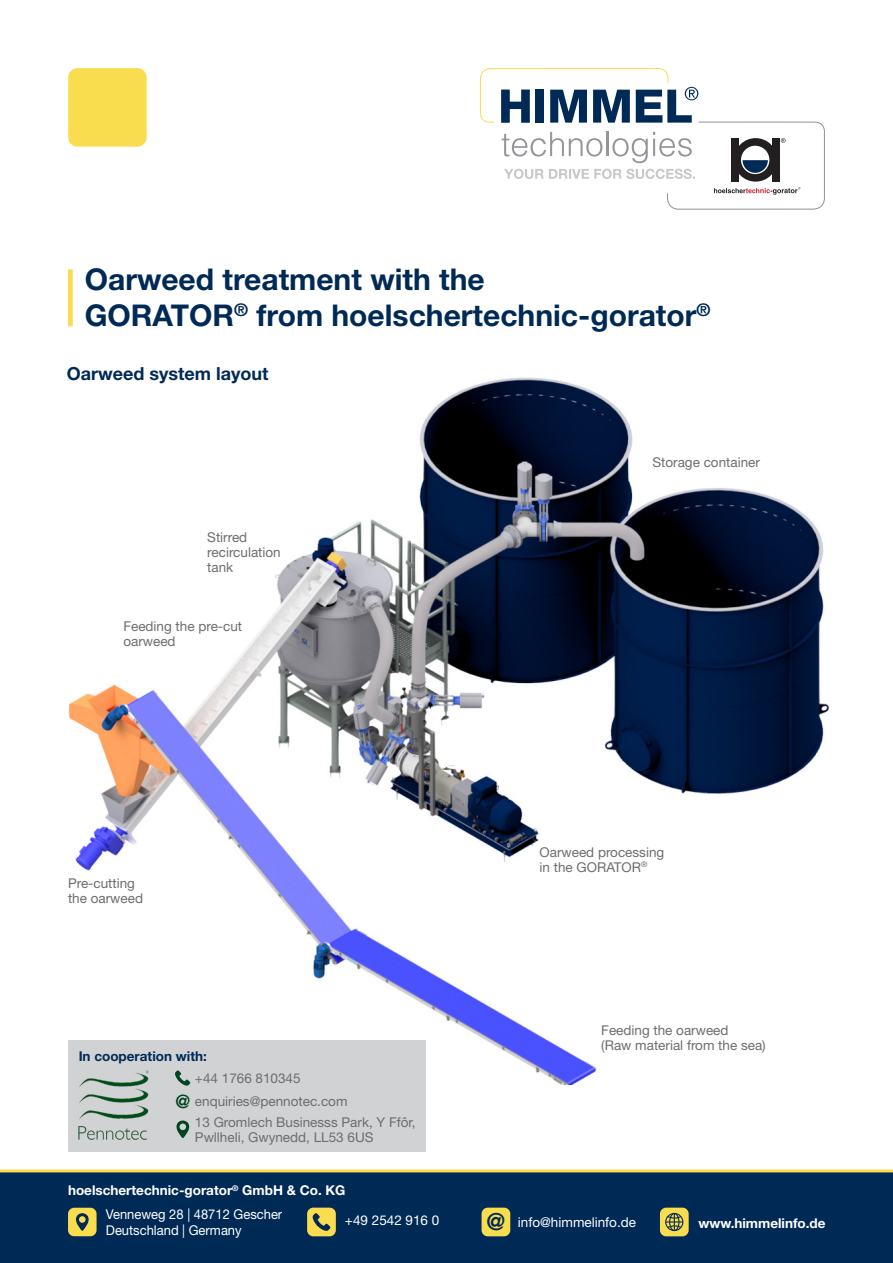
<style>
.page{position:relative;width:893px;height:1263px;background:#fff}
.page>*{position:absolute;margin:0;border:0;box-sizing:border-box;transform-origin:0 0}
.t1{font:700 30px/36px "Helvetica Neue LT Pro";color:#002a56}
.t2{font:700 23.55px "Helvetica Neue LT Pro";color:#002a56}
.t3{font:700 18.45px "Helvetica Neue LT Pro";color:#004523}
.t4{font:700 18px "Helvetica Neue LT Pro";color:#002a56}
.t5{font:13.5px/15px "Helvetica Neue LT Pro";color:#6c6d70}
.t6{font:700 13.5px "Helvetica Neue LT Pro";color:#fff}
.t7{font:13.5px "Helvetica Neue LT Pro";color:#fff;scale:.96 1}
.t8{font:13.5px "Helvetica Neue LT Pro";color:#fff}
.t9{font:700 13.5px "Helvetica Neue LT Pro";color:#002a56}
</style>
<div class="page">
<img style="left:68px;top:377px;width:762px;height:707px">
<div style="left:0;top:1171px;width:893px;height:92px;background:#002a56"></div>
<hr style="left:0;top:1169px;width:893px;height:3px;background:#fadc4f">
<div style="left:68px;top:269px;width:5px;height:57px;background:#fadc4f"></div>
<div style="left:61px;top:61px;width:93px;height:93px;background:#fadc4f;border-radius:17px"></div>
<div style="left:53px;top:53px;width:109px;height:109px;border:15px solid #fff;border-radius:17px"></div>
<div style="left:68px;top:1208px;width:29px;height:28px;background:#fadc4f;border-radius:6px"></div>
<svg style="left:76px;top:1213px;width:13px;height:18px"></svg>
<div style="left:482px;top:1207px;width:28px;height:29px;background:#fadc4f;border-radius:6px"></div>
<div style="left:307px;top:1207px;width:29px;height:29px;background:#fadc4f;border-radius:6px"></div>
<svg style="left:312px;top:1213px;width:18px;height:18px"></svg>
<div style="left:660px;top:1207px;width:29px;height:29px;background:#fadc4f;border-radius:6px"></div>
<div style="left:665px;top:1213px;width:18px;height:18px;border:1px solid #002a56;border-radius:50%"></div>
<div style="left:669px;top:1213px;width:10px;height:18px;border:1px solid #002a56;border-radius:50%"></div>
<svg style="left:665px;top:1213px;width:18px;height:17px"></svg>
<svg style="left:480px;top:68px;width:345px;height:142px"></svg>
<div style="left:68px;top:1040px;width:358px;height:112px;background:#d1d2d4"></div>
<img style="left:78px;top:1070px;width:71px;height:70px">
<svg style="left:176px;top:1120px;width:14px;height:18px"></svg>
<svg style="left:175px;top:1070px;width:15px;height:16px"></svg>
<p class="t1" style="left:85px;top:261px;width:627px">Oarweed treatment with the<br>GORATOR<sup>®</sup> from hoelschertechnic-gorator<sup>®</sup></p>
<p class="t4" style="left:67px;top:363px;width:203px">Oarweed system layout</p>
<p class="t5" style="left:207px;top:529px;width:75px">Stirred recirculation tank</p>
<p class="t5" style="left:123px;top:618px;width:120px">Feeding the pre-cut oarweed</p>
<p class="t5" style="left:68px;top:875px;width:76px">Pre-cutting the oarweed</p>
<p class="t9" style="left:79px;top:1047px;width:130px">In cooperation with:</p>
<p class="t5" style="left:195px;top:1070px;width:107px">+44 1766 810345</p>
<p class="t3" style="left:175px;top:1090px;width:16px">@</p>
<p class="t5" style="left:195px;top:1093px;width:154px">enquiries@pennotec.com</p>
<p class="t5" style="left:195px;top:1114px;width:222px">13 Gromlech Businesss Park, Y Ffôr,<br>Pwllheli, Gwynedd, LL53 6US</p>
<p class="t6" style="left:68px;top:1182px;width:279px">hoelschertechnic-gorator<sup>®</sup> GmbH &amp; Co. KG</p>
<p class="t5" style="left:652px;top:455px;width:109px">Storage container</p>
<p class="t5" style="left:540px;top:844px;width:126px">Oarweed processing in the GORATOR<sup>®</sup></p>
<p class="t5" style="left:601px;top:1023px;width:166px">Feeding the oarweed<br>(Raw material from the sea)</p>
<p class="t7" style="left:106px;top:1205px;width:185px">Venneweg 28 | 48712 Gescher</p>
<p class="t7" style="left:106px;top:1222px;width:143px">Deutschland | Germany</p>
<p class="t8" style="left:345px;top:1212px;width:96px">+49 2542 916 0</p>
<p class="t2" style="left:486px;top:1207px;width:20px">@</p>
<p class="t8" style="left:518px;top:1214px;width:120px">info@himmelinfo.de</p>
<p class="t6" style="left:698px;top:1215px;width:129px">www.himmelinfo.de</p>
</div>
